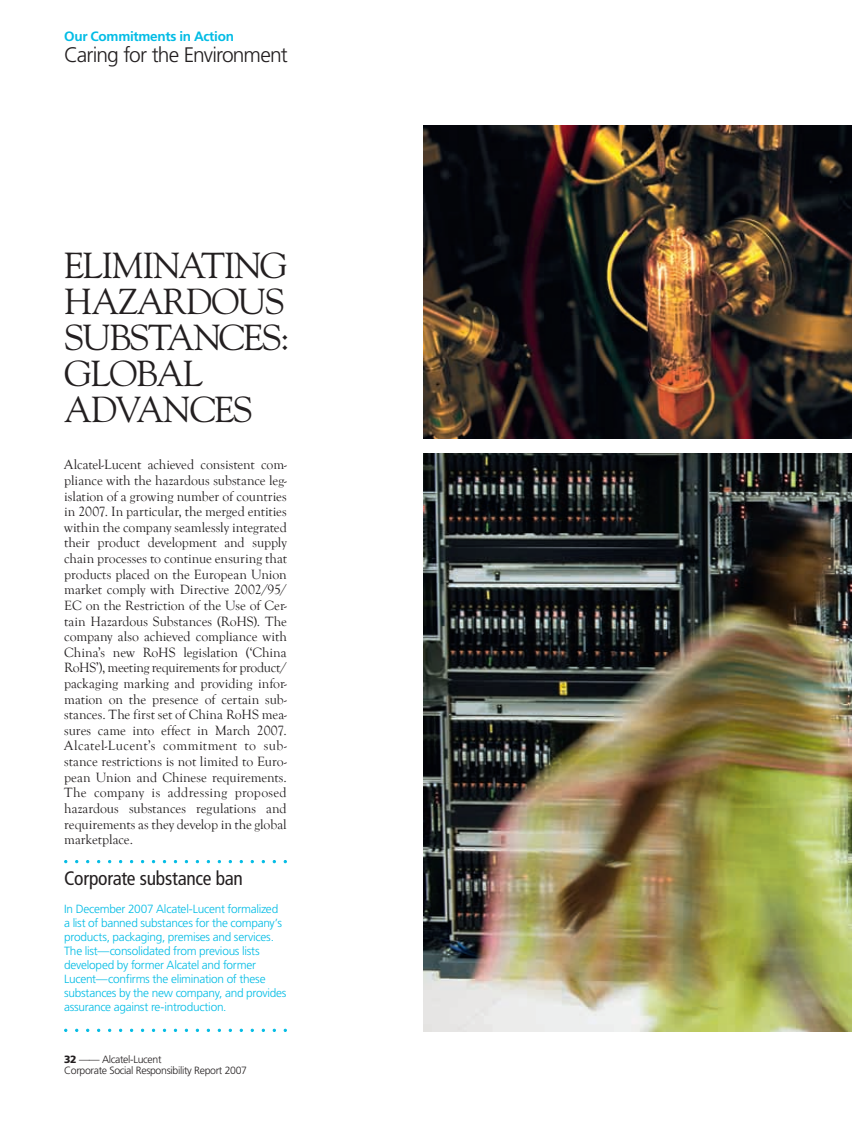
<style>
.page{position:relative;width:852px;height:1126px;background:#fff}
.page>*{position:absolute;margin:0;border:0;box-sizing:border-box;transform-origin:0 0}
.t1{font:36px/36px "Goudy";letter-spacing:-.04em;color:#231f20}
.t2{font:300 21px "Frutiger";letter-spacing:-.045em;color:#231f20}
.t3{font:condensed 19.5px "Frutiger";letter-spacing:-.015em;color:#231f20}
.t4{font:13.8px/15.6px "Goudy Old Style T";letter-spacing:-.01em;color:#231f20;text-align:justify}
.t5{font:700 13.5px "Frutiger";letter-spacing:-.02em;color:#02bce5}
.t6{font:300 11.85px/14px "Frutiger";letter-spacing:-.02em;color:#02bce5}
.t7{font:300 10.5px/10.5px "Frutiger";letter-spacing:-.03em;color:#231f20}
.s1{font-weight:900}
</style>
<div class="page">
<img style="left:423px;top:453px;width:428px;height:578px">
<img style="left:423px;top:125px;width:428px;height:313px">
<p class="t5" style="left:64px;top:31px;width:171px">Our Commitments in Action</p>
<h2 class="t2" style="left:64px;top:46px;width:225px">Caring for the Environment</h2>
<h1 class="t1" style="left:64px;top:249px;width:227px">ELIMINATING<br>HAZARDOUS<br>SUBSTANCES:<br>GLOBAL<br>ADVANCES</h1>
<p class="t4" style="left:64px;top:457px;width:224px">Alcatel-Lucent achieved consistent com&shy;pliance with the hazardous substance leg&shy;islation of a growing number of countries in 2007. In particular, the merged entities within the company seamlessly integrated their product development and supply chain processes to continue ensuring that products placed on the European Union market comply with Directive 2002/95/ EC on the Restriction of the Use of Cer&shy;tain Hazardous Substances (RoHS). The company also achieved compliance with China’s new RoHS legislation (‘China RoHS’), meeting requirements for product/ packaging marking and providing infor&shy;mation on the presence of certain sub&shy;stances. The first set of China RoHS mea&shy;sures came into effect in March 2007.<br>Alcatel-Lucent’s commitment to sub&shy;stance restrictions is not limited to Euro&shy;pean Union and Chinese requirements.<br>The company is addressing proposed hazardous substances regulations and requirements as they develop in the global marketplace.</p>
<h3 class="t3" style="left:64px;top:869px;width:180px">Corporate substance ban</h3>
<p class="t6" style="left:64px;top:902px;width:224px">In December 2007 Alcatel-Lucent formalized a list of banned substances for the company’s products, packaging, premises and services.<br>The list—consolidated from previous lists developed by former Alcatel and former Lucent—confirms the elimination of these substances by the new company, and provides assurance against re-introduction.</p>
<p class="t7" style="left:64px;top:1054px;width:184px"><span class="s1">32</span> —— Alcatel-Lucent<br>Corporate Social Responsibility Report 2007</p>
</div>
